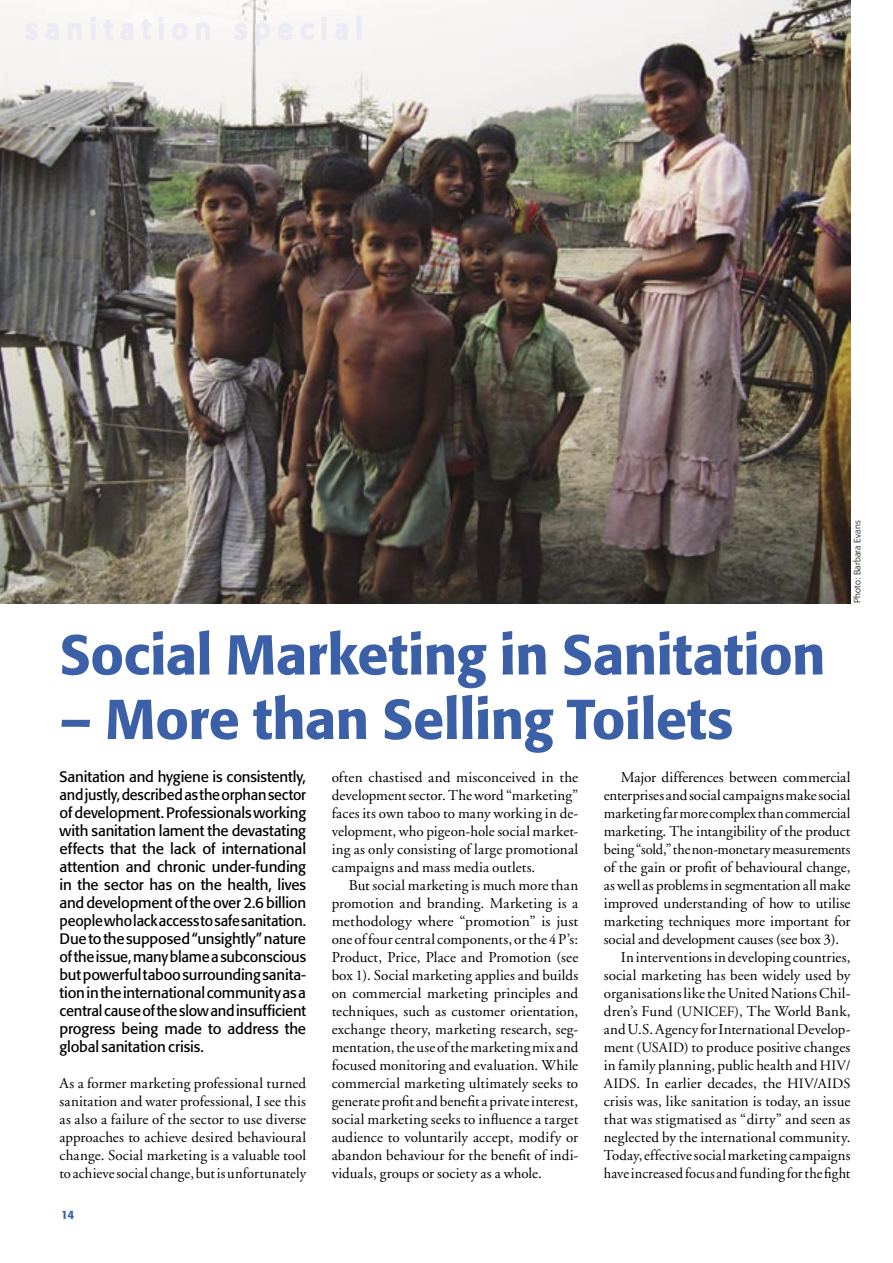
<style>
.page{position:relative;width:893px;height:1263px;background:#fff}
.page>*{position:absolute;margin:0;border:0;box-sizing:border-box;transform-origin:0 0}
.Huvudrubrik{font:500 55.5px "Formata";letter-spacing:-.01em;color:#3c60a7}
.brödtext{font:15px/18px "Adobe Garamond";letter-spacing:.005em;color:#000;text-align:justify}
.ingress{font:15px/18px "Formata";letter-spacing:-.01em;color:#000;text-align:justify}
.brödtext_början{font:15px/18px "Adobe Garamond";letter-spacing:.01em;color:#000;text-align:justify}
.t1{font:500 12px "Formata";color:#3c60a7}
.Photocredit{font:300 9px "Formata";letter-spacing:.02em;color:#000}
.s1{font-size:14.25px}
</style>
<div class="page">
<img style="left:0;top:0;width:850px;height:603px">
<svg style="left:23px;top:21px;width:37px;height:21px"></svg>
<svg style="left:66px;top:20px;width:17px;height:22px"></svg>
<svg style="left:89px;top:15px;width:122px;height:27px"></svg>
<svg style="left:233px;top:15px;width:116px;height:33px"></svg>
<svg style="left:355px;top:14px;width:10px;height:28px"></svg>
<p class="Photocredit" style="left:852px;top:603px;width:84px;rotate:-90deg">Photo: Barbara Evans</p>
<p class="Huvudrubrik" style="left:60px;top:621px;width:767px">Social Marketing in Sanitation</p>
<p class="Huvudrubrik" style="left:60px;top:685px;width:675px">– More than Selling Toilets</p>
<p class="ingress" style="left:60px;top:767px;width:248px">Sanitation and hygiene is consistently, and justly, described as the orphan sector of development. Professionals working with sanitation lament the devastating effects that the lack of international attention and chronic under-funding in the sector has on the health, lives and development of the over 2.6 billion people who lack access to safe sanitation.<br>Due to the supposed “unsightly” nature of the issue, many blame a subconscious but powerful taboo surrounding sanita&shy;tion in the international community as a central cause of the slow and insufficient progress being made to address the global sanitation crisis.</p>
<p class="brödtext_början" style="left:60px;top:1074px;width:248px">As a former marketing professional turned sanitation and water professional, I see this as also a failure of the sector to use diverse approaches to achieve desired behavioural change. Social marketing is a valuable tool to achieve social change, but is unfortunately</p>
<p class="brödtext_början" style="left:332px;top:768px;width:248px">often chastised and misconceived in the development sector. The word “marketing” faces its own taboo to many working in de&shy;velopment, who pigeon-hole social market&shy;ing as only consisting of large promotional campaigns and mass media outlets.</p>
<p class="brödtext" style="left:332px;top:876px;width:248px;text-indent:17px">But social marketing is much more than promotion and branding. Marketing is a methodology where “promotion” is just one of four central components, or the <span class="s1">4</span> P’s:<br>Product, Price, Place and Promotion (see box 1). Social marketing applies and builds on commercial marketing principles and techniques, such as customer orientation, exchange theory, marketing research, seg&shy;mentation, the use of the marketing mix and focused monitoring and evaluation. While commercial marketing ultimately seeks to generate profit and benefit a private interest, social marketing seeks to influence a target audience to voluntarily accept, modify or abandon behaviour for the benefit of indi&shy;viduals, groups or society as a whole.</p>
<p class="brödtext" style="left:604px;top:768px;width:248px;text-indent:17px">Major differences between commercial enterprises and social campaigns make social marketing far more complex than commercial marketing. The intangibility of the product being “sold,” the non-monetary measurements of the gain or profit of behavioural change, as well as problems in segmentation all make improved understanding of how to utilise marketing techniques more important for social and development causes (see box 3).</p>
<p class="brödtext" style="left:604px;top:948px;width:248px;text-indent:17px">In interventions in developing countries, social marketing has been widely used by organisations like the United Nations Chil&shy;dren’s Fund <span class="s1">(UNICEF)</span>, The World Bank, and U.S. Agency for International Develop&shy;ment <span class="s1">(USAID)</span> to produce positive changes in family planning, public health and <span class="s1">HIV/ AIDS</span>. In earlier decades, the <span class="s1">HIV/AIDS </span>crisis was, like sanitation is today, an issue that was stigmatised as “dirty” and seen as neglected by the international community.<br>Today, effective social marketing campaigns have increased focus and funding for the fight</p>
<p class="t1" style="left:61px;top:1207px;width:15px">14</p>
</div>
